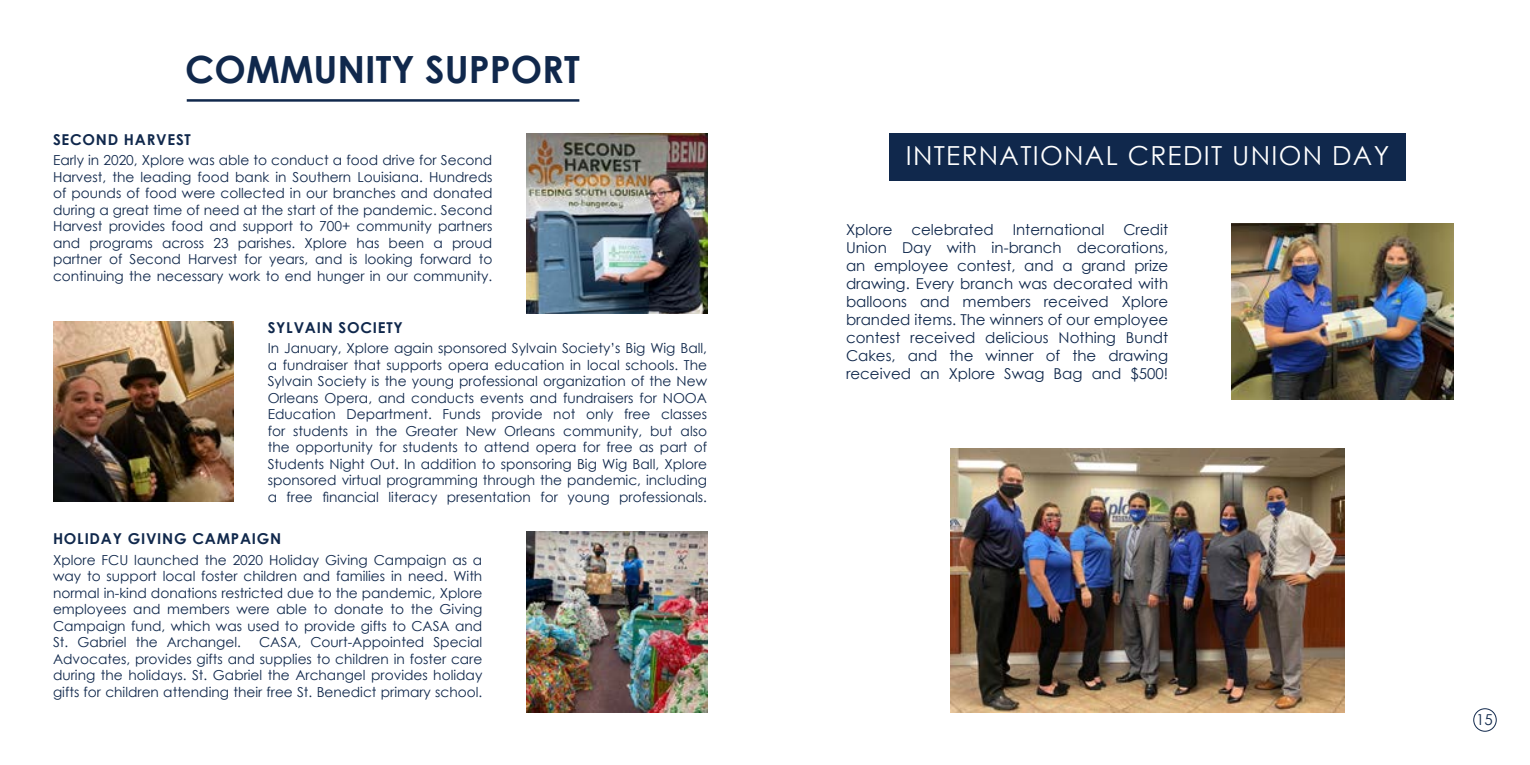
<style>
.page{position:relative;width:1530px;height:765px;background:#fff}
.page>*{position:absolute;margin:0;border:0;box-sizing:border-box;transform-origin:0 0}
.t1{font:700 37.5px "Century Gothic";color:#10284c}
.t2{font:26.25px "Century Gothic";letter-spacing:.05em;color:#fff}
.t3{font:15px/18px "Century Gothic";color:#10284c;text-align:justify}
.t4{font:700 15px "Century Gothic";letter-spacing:.05em;color:#10284c}
.t5{font:13.75px/16.5px "Century Gothic";color:#10284c;text-align:justify}
</style>
<div class="page">
<img style="left:527px;top:134px;width:180px;height:180px">
<img style="left:53px;top:321px;width:180px;height:181px">
<img style="left:527px;top:532px;width:180px;height:180px">
<div style="left:1473px;top:708px;width:24px;height:24px;border:1px solid #10284c;border-radius:50%"></div>
<img style="left:1231px;top:224px;width:223px;height:175px">
<img style="left:951px;top:449px;width:393px;height:263px">
<hr style="left:187px;top:99px;width:392px;height:3px;background:#10284c">
<div style="left:889px;top:133px;width:517px;height:48px;background:#10284c"></div>
<h1 class="t1" style="left:185px;top:41px;width:396px">COMMUNITY SUPPORT</h1>
<p class="t4" style="left:53px;top:128px;width:139px">SECOND HARVEST</p>
<p class="t5" style="left:53px;top:152px;width:441px">Early in 2020, Xplore was able to conduct a food drive for Second Harvest, the leading food bank in Southern Louisiana. Hundreds of pounds of food were collected in our branches and donated during a great time of need at the start of the pandemic. Second Harvest provides food and support to 700+ community partners and programs across 23 parishes. Xplore has been a proud partner of Second Harvest for years, and is looking forward to continuing the necessary work to end hunger in our community.</p>
<p class="t4" style="left:268px;top:316px;width:137px">SYLVAIN SOCIETY</p>
<p class="t5" style="left:268px;top:340px;width:441px">In January, Xplore again sponsored Sylvain Society’s Big Wig Ball, a fundraiser that supports opera education in local schools. The Sylvain Society is the young professional organization of the New Orleans Opera, and conducts events and fundraisers for NOOA Education Department. Funds provide not only free classes for students in the Greater New Orleans community, but also the opportunity for students to attend opera for free as part of Students Night Out. In addition to sponsoring Big Wig Ball, Xplore sponsored virtual programming through the pandemic, including a free financial literacy presentation for young professionals.</p>
<p class="t4" style="left:53px;top:528px;width:230px">HOLIDAY GIVING CAMPAIGN</p>
<p class="t5" style="left:53px;top:551px;width:431px">Xplore FCU launched the 2020 Holiday Giving Campaign as a way to support local foster children and families in need. With normal in-kind donations restricted due to the pandemic, Xplore employees and members were able to donate to the Giving Campaign fund, which was used to provide gifts to CASA and St. Gabriel the Archangel.</p>
<p class="t5" style="left:53px;top:634px;width:431px;text-indent:206px">CASA, Court-Appointed Special Advocates, provides gifts and supplies to children in foster care during the holidays. St. Gabriel the Archangel provides holiday gifts for children attending their free St. Benedict primary school.</p>
<h2 class="t2" style="left:906px;top:137px;width:485px">INTERNATIONAL CREDIT UNION DAY</h2>
<p class="t3" style="left:846px;top:220px;width:48px">Xplore</p>
<p class="t3" style="left:911px;top:220px;width:84px">celebrated</p>
<p class="t3" style="left:1013px;top:220px;width:93px">International</p>
<p class="t3" style="left:846px;top:220px;width:324px;text-indent:277px">Credit Union Day with in-branch decorations, an employee contest, and a grand prize drawing. Every branch was decorated with balloons and members received Xplore branded items. The winners of our employee contest received delicious Nothing Bundt Cakes, and the winner of the drawing received an Xplore Swag Bag and $500!</p>
<p class="t3" style="left:1476px;top:710px;width:18px">15</p>
</div>
